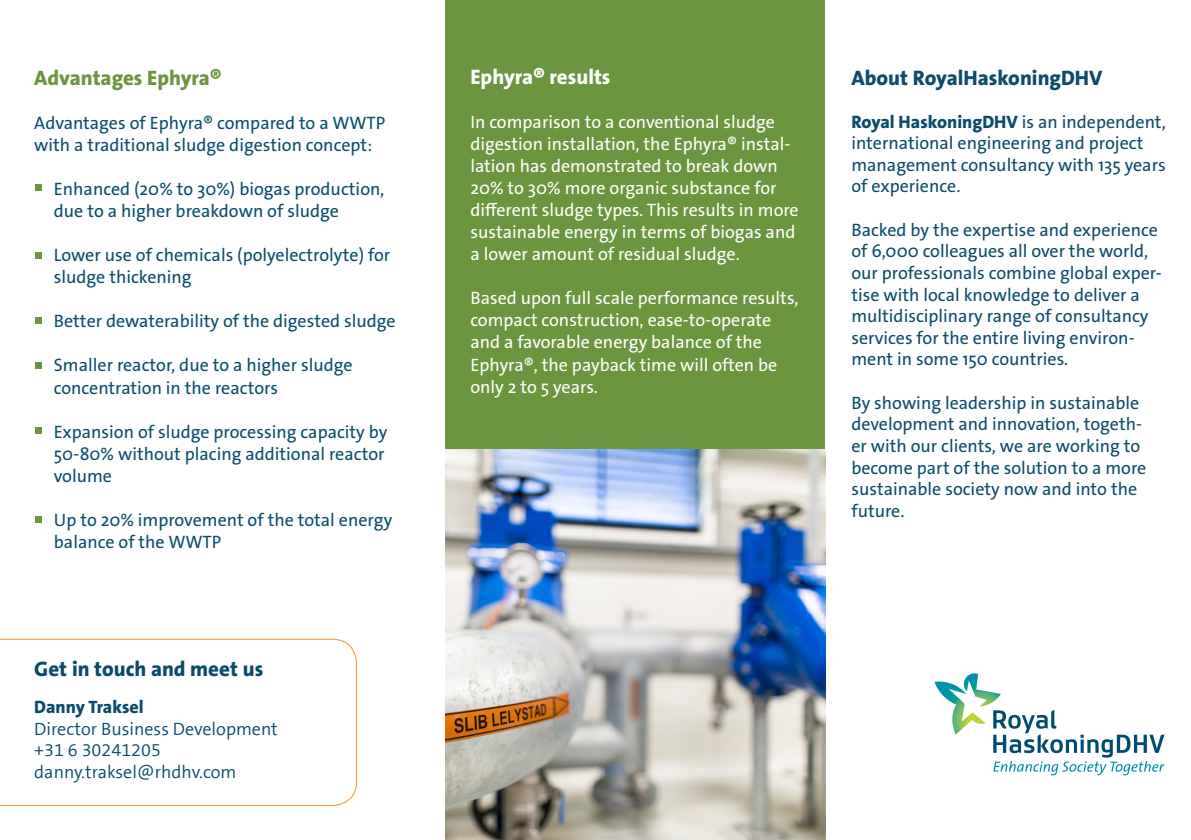
<style>
.page{position:relative;width:1191px;height:840px;background:#fff}
.page>*{position:absolute;margin:0;border:0;box-sizing:border-box;transform-origin:0 0}
.t1{font:800 21px "The Sans B8";color:#0d4b69}
.t2{font:800 21px "The Sans B8";color:#0b4b69}
.t3{font:800 21px "The Sans B8";color:#6b953e}
.t4{font:800 21px "The Sans B8";color:#fff}
.t5{font:18px/21.6px "The Sans Os F";color:#0d4b69}
.t6{font:18px "The Sans Os F";color:#0b4d6b}
.t7{font:18px/22px "The Sans Os F";color:#fff}
.t8{font:300 18px "The Sans B4";color:#0b4b69}
.t9{font:800 18px "The Sans B8";color:#0b4b69}
.s1{font-family:"The Sans B8";font-weight:800}
</style>
<div class="page">
<div style="left:446px;top:0;width:379px;height:839px;background:#6b953e"></div>
<svg style="left:0;top:638px;width:357px;height:167px"></svg>
<div style="left:36px;top:184px;width:6px;height:7px;background:#6b953e"></div>
<div style="left:36px;top:252px;width:6px;height:7px;background:#6b953e"></div>
<div style="left:36px;top:317px;width:6px;height:7px;background:#6b953e"></div>
<svg style="left:36px;top:362px;width:6px;height:6px"></svg>
<div style="left:36px;top:427px;width:6px;height:7px;background:#6b953e"></div>
<div style="left:36px;top:515px;width:6px;height:7px;background:#6b953e"></div>
<svg style="left:934px;top:673px;width:230px;height:102px"></svg>
<img style="left:446px;top:449px;width:379px;height:390px">
<p class="t3" style="left:34px;top:67px;width:189px">Advantages Ephyra®</p>
<p class="t6" style="left:34px;top:111px;width:353px">Advantages of Ephyra® compared to a WWTP</p>
<p class="t6" style="left:34px;top:133px;width:339px">with a traditional sludge digestion concept:</p>
<p class="t6" style="left:54px;top:177px;width:332px">Enhanced (20% to 30%) biogas production,</p>
<p class="t6" style="left:54px;top:199px;width:286px">due to a higher breakdown of sludge</p>
<p class="t6" style="left:54px;top:243px;width:338px">Lower use of chemicals (polyelectrolyte) for</p>
<p class="t6" style="left:54px;top:265px;width:139px">sludge thickening</p>
<p class="t6" style="left:54px;top:309px;width:343px">Better dewaterability of the digested sludge</p>
<p class="t6" style="left:54px;top:353px;width:300px">Smaller reactor, due to a higher sludge</p>
<p class="t6" style="left:54px;top:375px;width:226px">concentration in the reactors</p>
<p class="t6" style="left:54px;top:419px;width:335px">Expansion of sludge processing capacity by</p>
<p class="t6" style="left:54px;top:441px;width:332px">50-80% without placing additional reactor</p>
<p class="t6" style="left:54px;top:463px;width:60px">volume</p>
<p class="t6" style="left:54px;top:507px;width:340px">Up to 20% improvement of the total energy</p>
<p class="t6" style="left:54px;top:529px;width:169px">balance of the WWTP</p>
<p class="t2" style="left:34px;top:657px;width:231px">Get in touch and meet us</p>
<p class="t9" style="left:34px;top:697px;width:111px">Danny Traksel</p>
<p class="t8" style="left:34px;top:719px;width:245px">Director Business Development</p>
<p class="t8" style="left:34px;top:740px;width:128px">+31 6 30241205</p>
<p class="t8" style="left:34px;top:762px;width:204px">danny.traksel@rhdhv.com</p>
<p class="t4" style="left:470px;top:66px;width:142px">Ephyra® results</p>
<p class="t7" style="left:470px;top:111px;width:306px">In comparison to a conventional sludge</p>
<p class="t7" style="left:470px;top:133px;width:330px">digestion installation, the Ephyra® instal&shy;lation has demonstrated to break down 20% to 30% more organic substance for different sludge types. This results in more sustainable energy in terms of biogas and a lower amount of residual sludge.</p>
<p class="t7" style="left:470px;top:287px;width:330px">Based upon full scale performance results, compact construction, ease-to-operate and a favorable energy balance of the Ephyra®, the payback time will often be only 2 to 5 years.</p>
<p class="t1" style="left:851px;top:67px;width:253px">About RoyalHaskoningDHV</p>
<p class="t5" style="left:851px;top:111px;width:316px"><span class="s1">Royal HaskoningDHV</span> is an independent, international engineering and project management consultancy with 135 years of experience.</p>
<p class="t5" style="left:851px;top:219px;width:312px">Backed by the expertise and experience of 6,000 colleagues all over the world, our professionals combine global exper&shy;tise with local knowledge to deliver a multidisciplinary range of consultancy</p>
<p class="t5" style="left:851px;top:327px;width:285px">services for the entire living environ&shy;ment in some 150 countries.</p>
<p class="t5" style="left:851px;top:392px;width:296px">By showing leadership in sustainable development and innovation, togeth&shy;er with our clients, we are working to become part of the solution to a more sustainable society now and into the future.</p>
</div>
